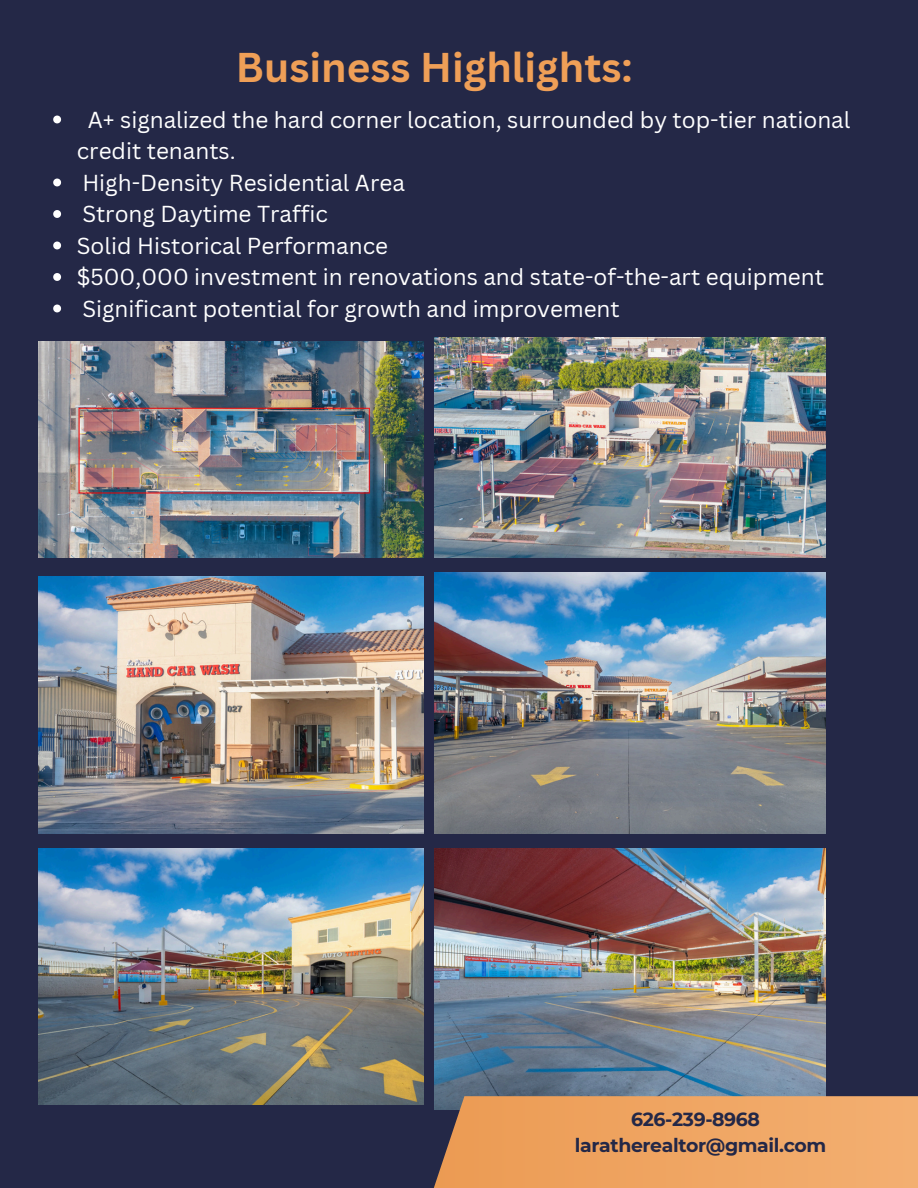
<style>
.page{position:relative;width:918px;height:1188px;background:#242847}
.page>*{position:absolute;margin:0;border:0;box-sizing:border-box;transform-origin:0 0}
.t1{font:700 40.5px "Canva Sans";color:#ef9f57}
.t2{font:22.5px/31.5px "Canva Sans";color:#fff}
.t3{font:700 18.9px "Montserrat";letter-spacing:-.02em;color:#242847}
</style>
<div class="page">
<img style="left:434px;top:337px;width:392px;height:221px">
<img style="left:39px;top:341px;width:384px;height:216px">
<img style="left:39px;top:577px;width:384px;height:256px">
<img style="left:434px;top:572px;width:392px;height:261px">
<img style="left:39px;top:848px;width:384px;height:257px">
<img style="left:434px;top:848px;width:392px;height:248px">
<svg style="left:53px;top:116px;width:8px;height:7px"></svg>
<svg style="left:53px;top:179px;width:8px;height:7px"></svg>
<svg style="left:53px;top:210px;width:8px;height:8px"></svg>
<svg style="left:53px;top:242px;width:8px;height:7px"></svg>
<svg style="left:53px;top:273px;width:8px;height:8px"></svg>
<svg style="left:53px;top:305px;width:8px;height:7px"></svg>
<svg style="left:423px;top:1096px;width:495px;height:92px;fill:#efa462"></svg>
<p class="t1" style="left:236px;top:39px;width:398px">Business Highlights:</p>
<h1 class="t2" style="left:77px;top:103px;width:775px;text-indent:11px">A+ signalized the hard corner location, surrounded by top-tier national credit tenants.</h1>
<p class="t2" style="left:82px;top:166px;width:324px">High-Density Residential Area</p>
<p class="t2" style="left:82px;top:198px;width:247px">Strong Daytime Traffic</p>
<p class="t2" style="left:77px;top:229px;width:313px">Solid Historical Performance</p>
<p class="t2" style="left:77px;top:261px;width:749px">$500,000 investment in renovations and state-of-the-art equipment</p>
<p class="t2" style="left:82px;top:292px;width:539px">Significant potential for growth and improvement</p>
<p class="t3" style="left:631px;top:1108px;width:130px">626-239-8968</p>
<p class="t3" style="left:575px;top:1134px;width:253px">laratherealtor@gmail.com</p>
</div>
